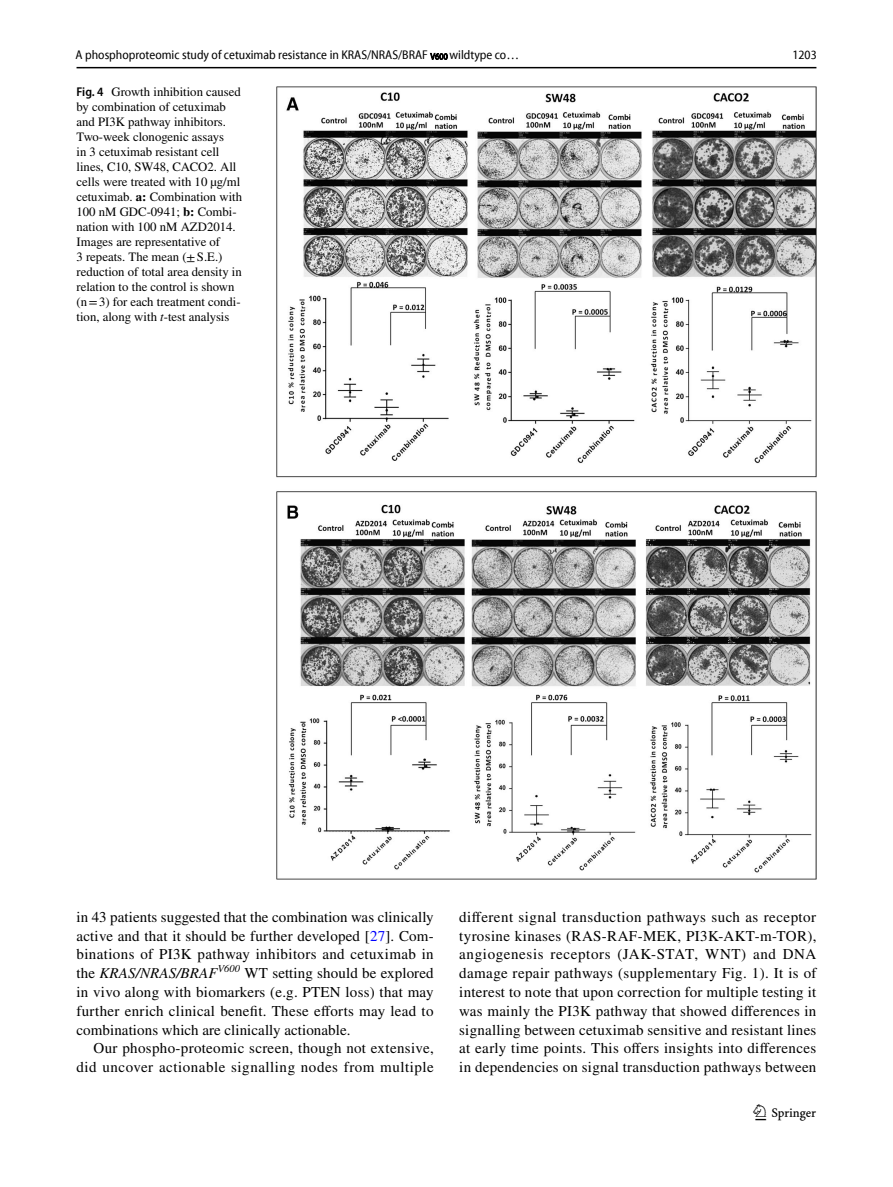
<style>
.page{position:relative;width:893px;height:1187px;background:#fff}
.page>*{position:absolute;margin:0;border:0;box-sizing:border-box;transform-origin:0 0}
.t1{font:22.5px "Springnew Regular 3";color:#000}
.t2{font:15px/18.8px "STIX";letter-spacing:.02em;color:#000;text-align:justify}
.t3{font:12.75px/15px "STIX";color:#000}
.t4{font:semi-condensed 12.75px "Myriad Pro Unic";color:#000}
.s1{font-size:8.85px}
.s2{font-family:"Myriad Pro";font-weight:600;font-stretch:semi-condensed}
.s3{font-weight:700}
.s4{font-style:italic}
.s5{color:#00f}
</style>
<div class="page">
<hr style="left:77px;top:67px;width:739px;height:1px;background:#000">
<img style="left:276px;top:87px;width:540px;height:792px">
<p class="t4" style="left:76px;top:50px;width:445px">A phosphoproteomic study of cetuximab resistance in KRAS/NRAS/BRAF <span class="s1">V600</span> wildtype co…</p>
<p class="t4" style="left:792px;top:50px;width:26px">1203</p>
<p class="t3" style="left:77px;top:85px;width:167px"><span class="s2">Fig. 4</span> Growth inhibition caused by combination of cetuximab and PI3K pathway inhibitors.<br>Two-week clonogenic assays<br>in 3 cetuximab resistant cell lines, C10, SW48, CACO2. All cells were treated with 10 µg/ml cetuximab. <span class="s3">a:</span> Combination with<br>100 nM GDC-0941; <span class="s3">b:</span> Combi&shy;nation with 100 nM AZD2014.<br>Images are representative of<br>3 repeats. The mean (±S.E.) reduction of total area density in relation to the control is shown (n=3) for each treatment condi&shy;tion, along with <span class="s4">t</span>-test analysis</p>
<p class="t2" style="left:77px;top:908px;width:359px">in 43 patients suggested that the combination was clinically active and that it should be further developed [<span class="s5">27</span>]. Com&shy;binations of PI3K pathway inhibitors and cetuximab in the <span class="s4">KRAS/NRAS/BRAF</span><sup>V600</sup> WT setting should be explored in vivo along with biomarkers (e.g. PTEN loss) that may further enrich clinical benefit. These efforts may lead to combinations which are clinically actionable.</p>
<p class="t2" style="left:77px;top:1039px;width:359px;text-align:right">Our phospho-proteomic screen, though not extensive, did uncover actionable signalling nodes from multiple</p>
<p class="t2" style="left:459px;top:908px;width:359px">different signal transduction pathways such as receptor tyrosine kinases (RAS-RAF-MEK, PI3K-AKT-m-TOR), angiogenesis receptors (JAK-STAT, WNT) and DNA damage repair pathways (supplementary Fig. 1). It is of interest to note that upon correction for multiple testing it was mainly the PI3K pathway that showed differences in signalling between cetuximab sensitive and resistant lines at early time points. This offers insights into differences in dependencies on signal transduction pathways between</p>
<h1 class="t1" style="left:755px;top:1104px;width:62px">1 3</h1>
</div>
